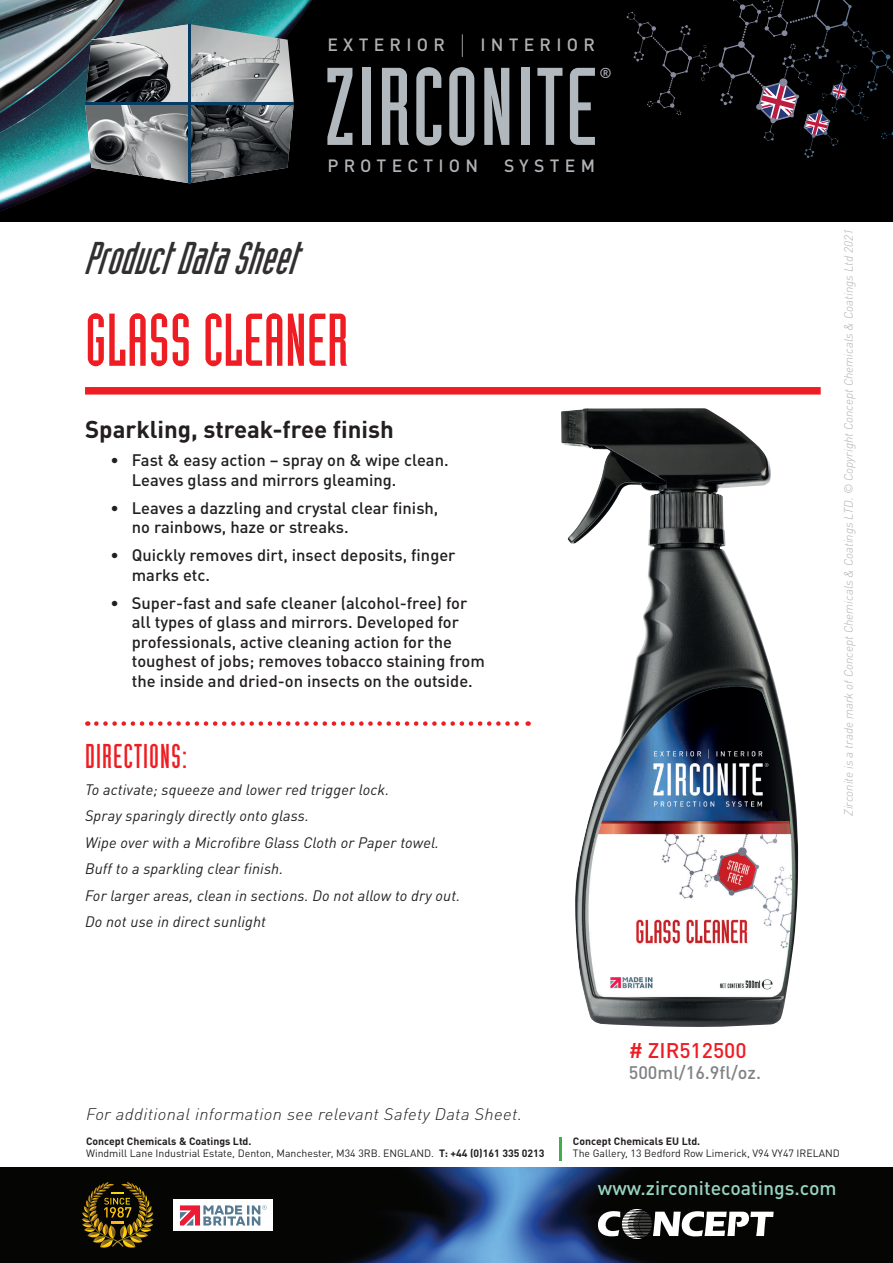
<style>
.page{position:relative;width:893px;height:1263px;background:#fff}
.page>*{position:absolute;margin:0;border:0;box-sizing:border-box;transform-origin:0 0}
.t1{font:78px "Mech Monoline";color:#ee1d23}
.t2{font:italic 48px "Mech Monoline";color:#312f30}
.t3{font:36px "Mech Monoline";letter-spacing:.03em;color:#ee1d23}
.t4{font:700 24px "DIN Pro";color:#231f20}
.t5{font:500 21px "DIN Pro";color:#ee1d23}
.t6{font:500 19.5px "DIN Pro";color:#98d4c2}
.t7{font:500 18px "DIN Pro";color:#808285}
.t8{font:500 17.55px "DIN Pro";letter-spacing:.3em;color:#b0b1b5}
.t9{font:500 17.55px "DIN Pro";letter-spacing:.3em;color:#b2b3b7}
.t10{font:500 16.5px/19.5px "DIN Pro";color:#231f20}
.t11{font:italic 300 16.5px "DIN Pro";letter-spacing:.02em;color:#231f20;scale:1.05 1}
.t12{font:italic 15px/26.5px "DIN Pro";letter-spacing:.01em;color:#231f20}
.t13{font:500 14.25px "DIN Pro";color:#b2b3b7}
.t14{font:italic 300 12px "DIN Pro";color:#b0b1b5}
.t15{font:10.5px/12px "DIN Pro";color:#231f20}
.t16{font:700 10.5px "DIN Pro";color:#231f20}
.s1{font-weight:300;font-size:26.4px}
.s2{font-weight:700}
</style>
<div class="page">
<div style="left:85px;top:387px;width:736px;height:8px;background:#ee1d23"></div>
<svg style="left:96px;top:721px;width:433px;height:5px"></svg>
<img style="left:561px;top:408px;width:237px;height:619px">
<img style="left:0;top:1167px;width:893px;height:96px">
<svg style="left:82px;top:1182px;width:72px;height:66px;background:#4c3c0b"></svg>
<div style="left:0;top:0;width:893px;height:221px;background:#000"></div>
<img style="left:0;top:0;width:312px;height:211px">
<svg style="left:627px;top:0;width:266px;height:158px"></svg>
<svg style="left:327px;top:68px;width:25px;height:77px"></svg>
<div style="left:362px;top:68px;width:8px;height:77px;background:#b1b9bf"></div>
<svg style="left:382px;top:68px;width:27px;height:77px"></svg>
<svg style="left:416px;top:67px;width:25px;height:79px"></svg>
<svg style="left:449px;top:67px;width:25px;height:79px"></svg>
<svg style="left:484px;top:68px;width:25px;height:77px"></svg>
<div style="left:521px;top:68px;width:8px;height:77px;background:#b1b9bf"></div>
<svg style="left:537px;top:68px;width:25px;height:77px"></svg>
<svg style="left:570px;top:68px;width:25px;height:77px"></svg>
<svg style="left:85px;top:24px;width:209px;height:159px;background:#777d7f"></svg>
<hr style="left:188px;top:24px;width:2px;height:159px;background:#073d62">
<hr style="left:85px;top:103px;width:209px;height:2px;background:#073d62">
<div style="left:174px;top:1199px;width:99px;height:32px;background:#fff"></div>
<svg style="left:180px;top:1205px;width:87px;height:20px"></svg>
<svg style="left:598px;top:1209px;width:176px;height:30px"></svg>
<hr style="left:559px;top:1137px;width:2px;height:23px;background:#40ae49">
<p class="t8" style="left:327px;top:31px;width:269px">EXTERIOR <span class="s1">|</span> INTERIOR</p>
<p class="t13" style="left:600px;top:61px;width:14px">®</p>
<p class="t9" style="left:327px;top:151px;width:152px">PROTECTION</p>
<p class="t9" style="left:504px;top:151px;width:92px">SYSTEM</p>
<h2 class="t2" style="left:83px;top:234px;width:230px">ProductDataSheet</h2>
<h1 class="t1" style="left:85px;top:300px;width:265px">GLASS CLEANER</h1>
<h3 class="t4" style="left:85px;top:410px;width:310px">Sparkling, streak-free finish</h3>
<p class="t10" style="left:132px;top:449px;width:318px;text-indent:-21px">• Fast &amp; easy action – spray on &amp; wipe clean.<br>Leaves glass and mirrors gleaming.</p>
<p class="t10" style="left:132px;top:496px;width:308px;text-indent:-21px">• Leaves a dazzling and crystal clear finish, no rainbows, haze or streaks.</p>
<p class="t10" style="left:132px;top:544px;width:325px;text-indent:-21px">• Quickly removes dirt, insect deposits, finger marks etc.</p>
<p class="t10" style="left:132px;top:591px;width:355px;text-indent:-21px">• Super-fast and safe cleaner (alcohol-free) for all types of glass and mirrors. Developed for professionals, active cleaning action for the toughest of jobs; removes tobacco staining from the inside and dried-on insects on the outside.</p>
<h3 class="t3" style="left:85px;top:738px;width:104px">DIRECTIONS:</h3>
<p class="t12" style="left:85px;top:775px;width:377px">To activate; squeeze and lower red trigger lock.<br>Spray sparingly directly onto glass.<br>Wipe over with a Microfibre Glass Cloth or Paper towel.<br>Buff to a sparkling clear finish.<br>For larger areas, clean in sections. Do not allow to dry out.<br>Do not use in direct sunlight</p>
<p class="t11" style="left:86px;top:1101px;width:417px">For additional information see relevant Safety Data Sheet.</p>
<p class="t5" style="left:629px;top:1033px;width:119px"># ZIR512500</p>
<p class="t7" style="left:629px;top:1058px;width:134px">500ml/16.9fl/oz.</p>
<p class="t14" style="left:839px;top:816px;width:588px;rotate:-90deg">Zirconite is a trade mark of Concept Chemicals &amp; Coatings LTD. © Copyright Concept Chemicals &amp; Coatings Ltd 2021</p>
<p class="t15" style="left:86px;top:1134px;width:460px"><span class="s2">Concept Chemicals &amp; Coatings Ltd.<br></span>Windmill Lane Industrial Estate, Denton, Manchester, M34 3RB. ENGLAND. <span class="s2">T: +44 (0)161 335 0213</span></p>
<p class="t16" style="left:573px;top:1132px;width:129px">Concept Chemicals EU Ltd.</p>
<p class="t15" style="left:573px;top:1146px;width:268px">The Gallery, 13 Bedford Row Limerick, V94 VY47 IRELAND</p>
<p class="t6" style="left:598px;top:1172px;width:240px">www.zirconitecoatings.com</p>
</div>
